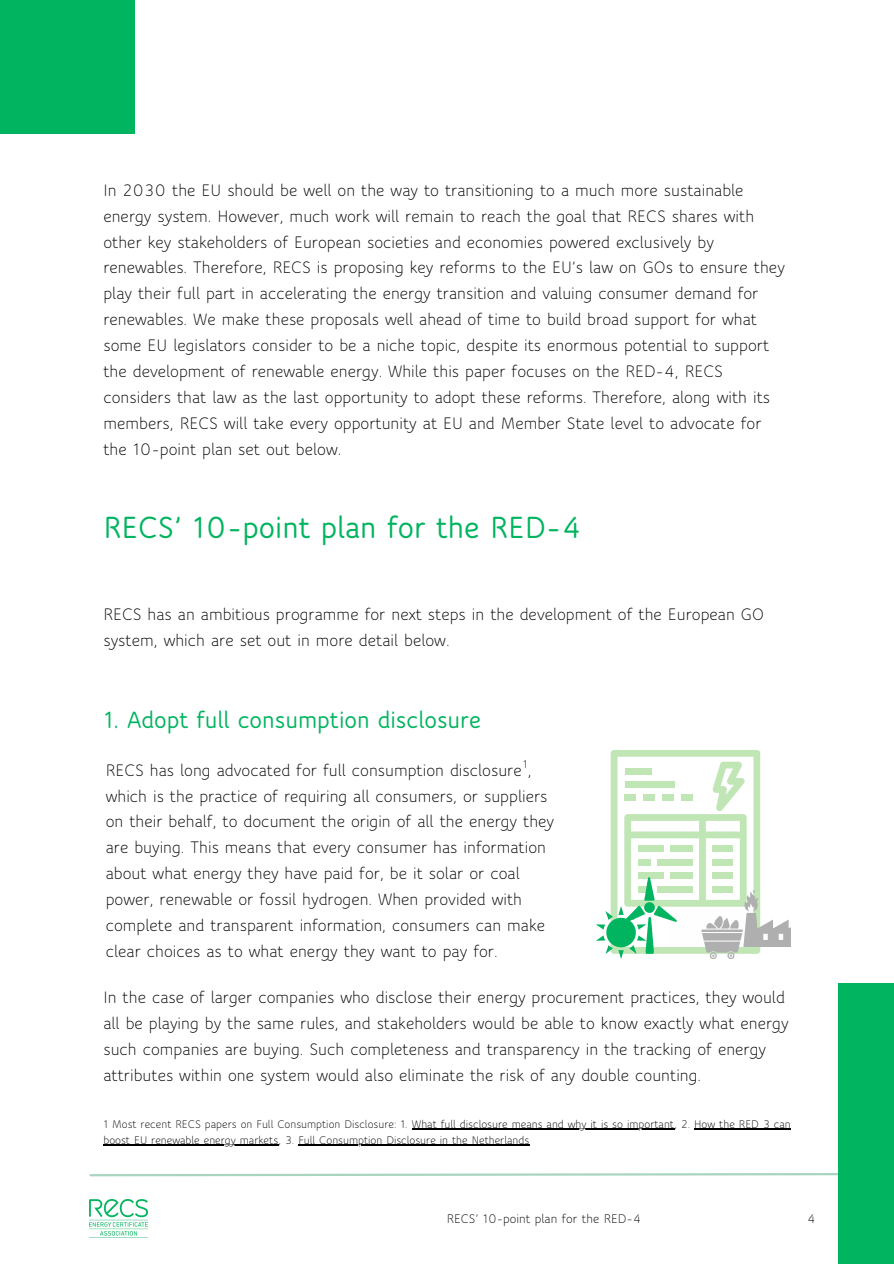
<style>
.page{position:relative;width:894px;height:1264px;background:#fff}
.page>*{position:absolute;margin:0;border:0;box-sizing:border-box;transform-origin:0 0}
.t1{font:700 33px "Speak Pro";color:#01b45f}
.t2{font:700 25.5px "Speak Pro";color:#01b45f}
.t3{font:18px/25.8px "Speak Pro";color:#010101}
.t4{font:13.5px "Speak Pro";color:#010101}
.t5{font:12px/16px "Speak Pro";color:#000}
</style>
<div class="page">
<svg style="left:89px;top:1173px;width:748px;height:3px;background:#c0dfcf"></svg>
<div style="left:837px;top:983px;width:56px;height:280px;background:#01b45f"></div>
<div style="left:0;top:0;width:134px;height:133px;background:#01b45f"></div>
<img style="left:89px;top:1199px;width:59px;height:37px">
<svg style="left:596px;top:750px;width:194px;height:208px"></svg>
<hr style="left:412px;top:1128px;width:262px;height:1px;background:#000">
<hr style="left:694px;top:1128px;width:96px;height:1px;background:#000">
<hr style="left:103px;top:1144px;width:175px;height:1px;background:#000">
<hr style="left:298px;top:1144px;width:231px;height:1px;background:#000">
<p class="t3" style="left:103px;top:178px;width:682px">In 2030 the EU should be well on the way to transitioning to a much more sustainable energy system. However, much work will remain to reach the goal that RECS shares with other key stakeholders of European societies and economies powered exclusively by renewables. Therefore, RECS is proposing key reforms to the EU’s law on GOs to ensure they play their full part in accelerating the energy transition and valuing consumer demand for renewables. We make these proposals well ahead of time to build broad support for what some EU legislators consider to be a niche topic, despite its enormous potential to support the development of renewable energy. While this paper focuses on the RED-4, RECS considers that law as the last opportunity to adopt these reforms. Therefore, along with its members, RECS will take every opportunity at EU and Member State level to advocate for the 10-point plan set out below.</p>
<h1 class="t1" style="left:103px;top:513px;width:479px">RECS’ 10-point plan for the RED-4</h1>
<p class="t3" style="left:103px;top:602px;width:662px">RECS has an ambitious programme for next steps in the development of the European GO system, which are set out in more detail below.</p>
<h2 class="t2" style="left:103px;top:708px;width:379px">1. Adopt full consumption disclosure</h2>
<p class="t5" style="left:522px;top:757px;width:6px">1</p>
<p class="t3" style="left:106px;top:758px;width:450px">RECS has long advocated for full consumption disclosure , which is the practice of requiring all consumers, or suppliers on their behalf, to document the origin of all the energy they are buying. This means that every consumer has information about what energy they have paid for, be it solar or coal power, renewable or fossil hydrogen. When provided with complete and transparent information, consumers can make clear choices as to what energy they want to pay for.</p>
<p class="t3" style="left:103px;top:985px;width:686px">In the case of larger companies who disclose their energy procurement practices, they would all be playing by the same rules, and stakeholders would be able to know exactly what energy such companies are buying. Such completeness and transparency in the tracking of energy attributes within one system would also eliminate the risk of any double counting.</p>
<p class="t5" style="left:103px;top:1116px;width:688px">1 Most recent RECS papers on Full Consumption Disclosure: 1. What full disclosure means and why it is so important, 2. How the RED 3 can boost EU renewable energy markets, 3. Full Consumption Disclosure in the Netherlands</p>
<p class="t4" style="left:446px;top:1212px;width:196px">RECS’ 10-point plan for the RED-4</p>
<p class="t4" style="left:807px;top:1212px;width:10px">4</p>
</div>
